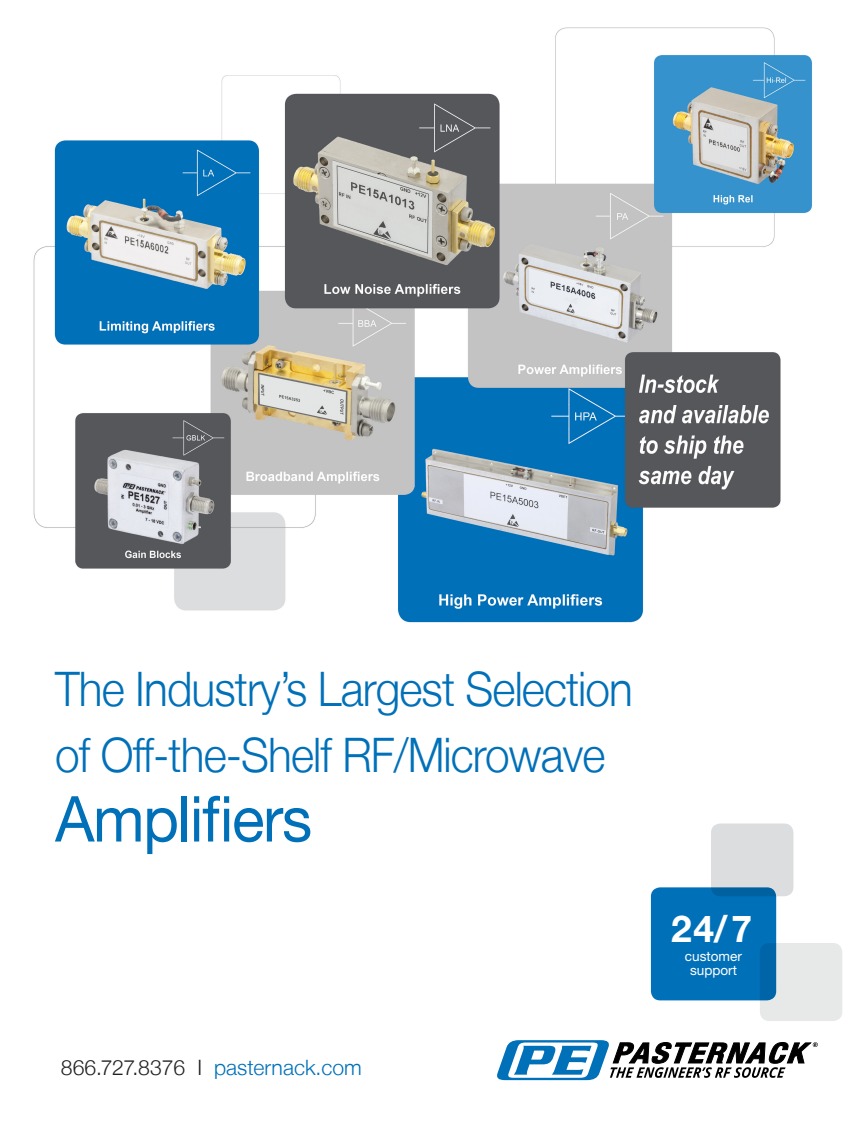
<style>
.page{position:relative;width:864px;height:1134px;background:#fff}
.page>*{position:absolute;margin:0;border:0;box-sizing:border-box;transform-origin:0 0}
.t1{font:63.45px "Helvetica Neue LT";letter-spacing:-.02em;color:#0070b9;scale:.95 1}
.t2{font:300 47.55px/66px "Helvetica Neue LT";letter-spacing:-.02em;color:#0070b9;scale:.93 1}
.t3{font:700 37.2px "Helvetica Neue LT Pro";color:#fff}
.t4{font:300 21.15px "Helvetica Neue LT";color:#0070b9}
.t5{font:13.5px/14.4px "Helvetica Neue LT Pro";color:#fff;text-align:center}
.s1{color:#231f20}
</style>
<div class="page">
<img style="left:33px;top:27px;width:809px;height:1054px">
<div style="left:651px;top:887px;width:125px;height:113px;background:#0070b9;border-radius:9px"></div>
<svg style="left:760px;top:943px;width:82px;height:78px;background:#c1d2dd"></svg>
<div style="left:711px;top:824px;width:82px;height:72px;background:#dcddde;border-radius:9px"></div>
<svg style="left:496px;top:1006px;width:322px;height:74px"></svg>
<p class="t2" style="left:55px;top:655px;width:623px">The Industry’s Largest Selection of Off-the-Shelf RF/Microwave</p>
<p class="t1" style="left:55px;top:781px;width:272px">Amplifiers</p>
<p class="t4" style="left:61px;top:1055px;width:302px"><span class="s1">866.727.8376 I</span> pasternack.com</p>
<p class="t3" style="left:671px;top:905px;width:82px">24/7</p>
<p class="t5" style="left:685px;top:949px;width:59px">customer support</p>
</div>
